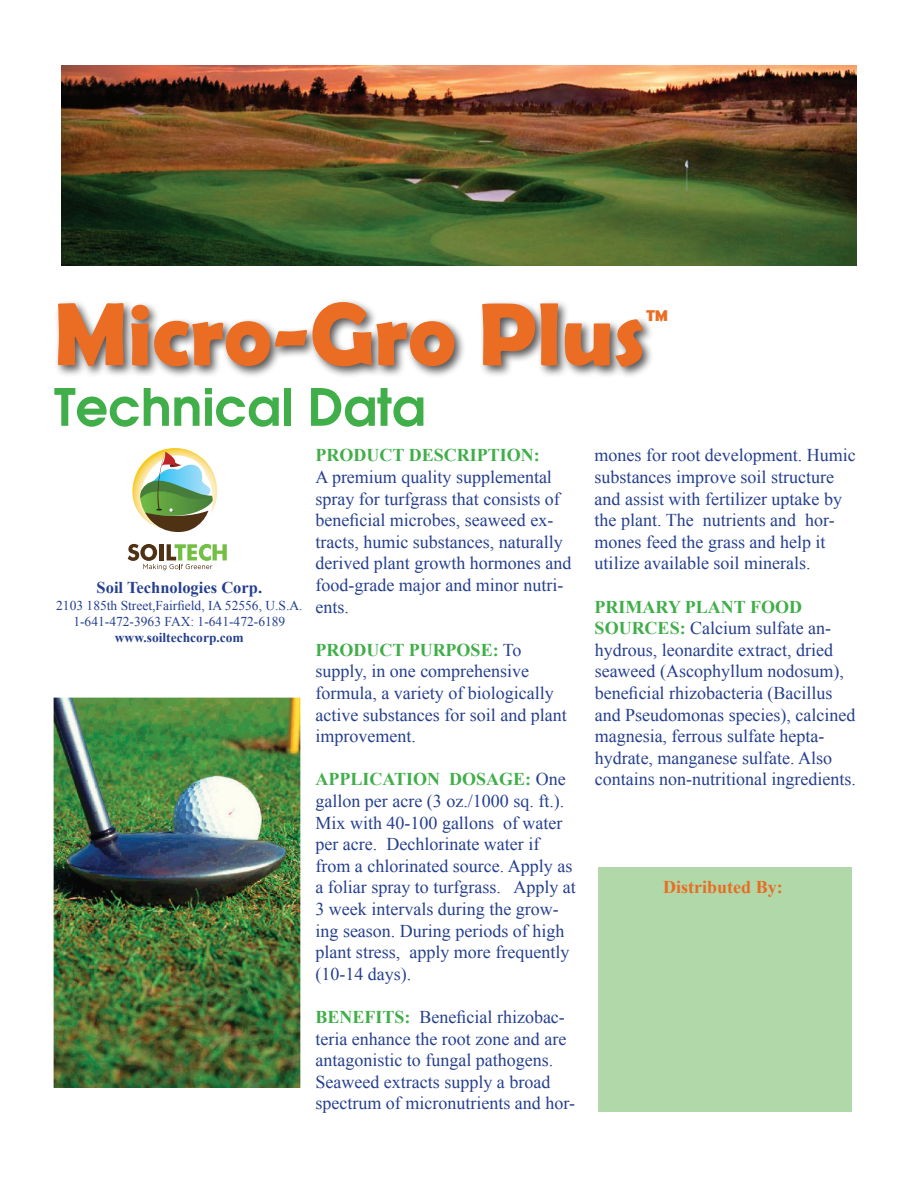
<style>
.page{position:relative;width:918px;height:1188px;background:#fff}
.page>*{position:absolute;margin:0;border:0;box-sizing:border-box;transform-origin:0 0}
.t1{font:700 90px "Berlin Sans FB Demi";color:#eb6c23}
.t2{font:54px "Moderne Demi";color:#40ae49}
.t3{font:700 36px "Berlin Sans FB Demi";color:#eb6c23}
.t4{font:18px/21.6px "Times New Roman";color:#253f8e}
.t5{font:700 18px "Times New Roman";color:#40ae49}
.t6{font:700 18px "Times New Roman";color:#eb6c23}
.t7{font:700 16.5px "Times New Roman";color:#253f8e}
.t8{font:13.5px/16.2px "Times New Roman";color:#253f8e;text-align:center}
.t9{font:700 13.5px "Times New Roman";color:#253f8e}
.s1{font-weight:700;color:#40ae49}
</style>
<div class="page">
<div style="left:55px;top:298px;width:600px;height:81px;background:#231f20;opacity:.75"></div>
<img style="left:54px;top:697px;width:247px;height:390px">
<div style="left:598px;top:868px;width:254px;height:244px;background:#b0d8a8"></div>
<img style="left:62px;top:66px;width:794px;height:200px">
<svg style="left:128px;top:544px;width:99px;height:26px"></svg>
<svg style="left:132px;top:448px;width:86px;height:84px"></svg>
<h1 class="t1" style="left:54px;top:282px;width:593px">Micro-Gro Plus</h1>
<h3 class="t3" style="left:646px;top:302px;width:24px">™</h3>
<h2 class="t2" style="left:54px;top:374px;width:373px">Technical Data</h2>
<p class="t5" style="left:315px;top:443px;width:226px">PRODUCT DESCRIPTION:</p>
<p class="t4" style="left:315px;top:466px;width:257px">A premium quality supplemental spray for turfgrass that consists of beneficial microbes, seaweed ex&shy;tracts, humic substances, naturally derived plant growth hormones and food-grade major and minor nutri&shy;ents.</p>
<p class="t4" style="left:315px;top:639px;width:253px"><span class="s1">PRODUCT PURPOSE:</span> To supply, in one comprehensive formula, a variety of biologically active substances for soil and plant improvement.</p>
<p class="t4" style="left:315px;top:768px;width:262px"><span class="s1">APPLICATION DOSAGE:</span> One gallon per acre (3 oz./1000 sq. ft.).<br>Mix with 40-100 gallons of water per acre. Dechlorinate water if from a chlorinated source. Apply as a foliar spray to turfgrass. Apply at<br>3 week intervals during the grow&shy;ing season. During periods of high plant stress, apply more frequently (10-14 days).</p>
<p class="t4" style="left:315px;top:1006px;width:261px"><span class="s1">BENEFITS:</span> Beneficial rhizobac&shy;teria enhance the root zone and are antagonistic to fungal pathogens.<br>Seaweed extracts supply a broad spectrum of micronutrients and hor-</p>
<p class="t7" style="left:97px;top:577px;width:167px">Soil Technologies Corp.</p>
<p class="t8" style="left:56px;top:597px;width:248px">2103 185th Street,Fairfield, IA 52556, U.S.A.<br>1-641-472-3963 FAX: 1-641-472-6189</p>
<p class="t9" style="left:115px;top:628px;width:130px">www.soiltechcorp.com</p>
<p class="t4" style="left:595px;top:444px;width:263px">mones for root development. Humic substances improve soil structure and assist with fertilizer uptake by the plant. The nutrients and hor&shy;mones feed the grass and help it utilize available soil minerals.</p>
<p class="t4" style="left:595px;top:596px;width:263px"><span class="s1">PRIMARY PLANT FOOD SOURCES:</span> Calcium sulfate an&shy;hydrous, leonardite extract, dried seaweed (Ascophyllum nodosum), beneficial rhizobacteria (Bacillus and Pseudomonas species), calcined magnesia, ferrous sulfate hepta&shy;hydrate, manganese sulfate. Also contains non-nutritional ingredients.</p>
<p class="t6" style="left:663px;top:875px;width:121px">Distributed By:</p>
</div>
